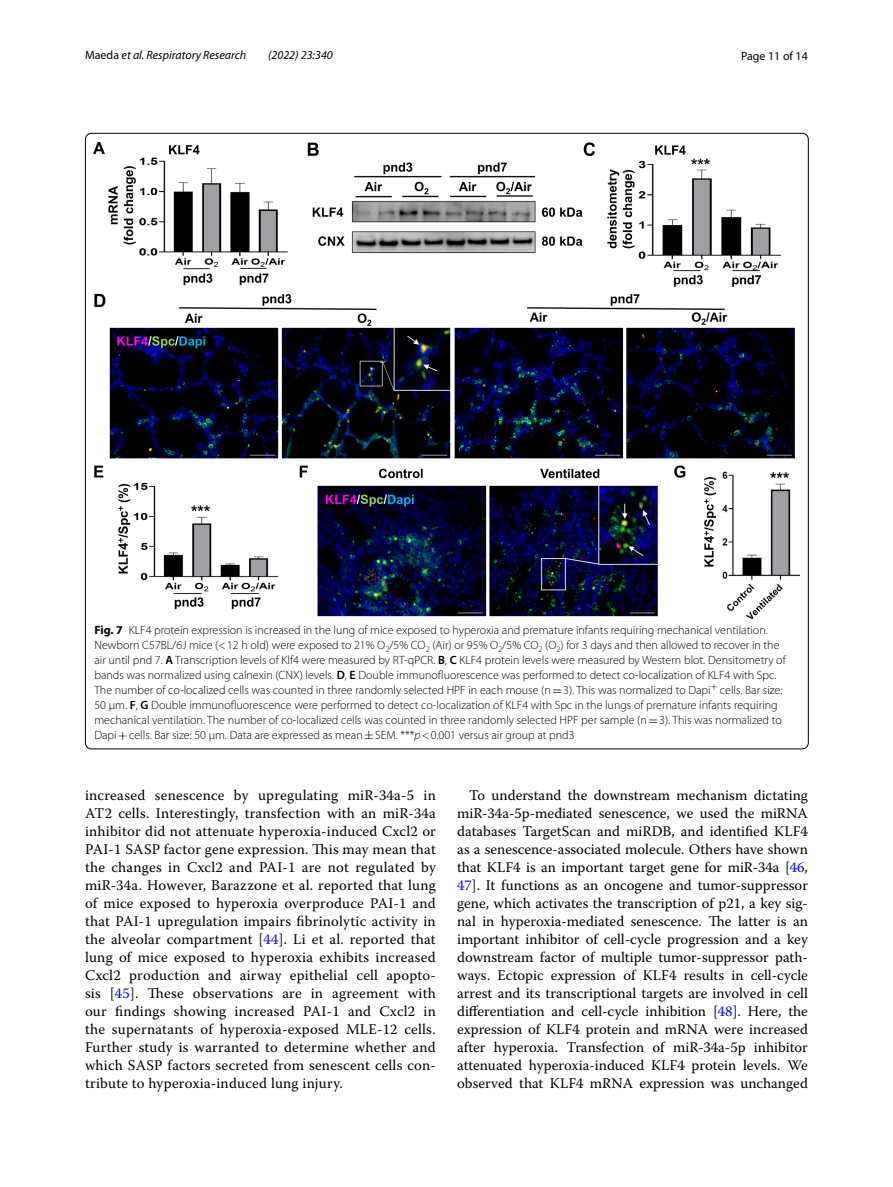
<style>
.page{position:relative;width:893px;height:1187px;background:#fff}
.page>*{position:absolute;margin:0;border:0;box-sizing:border-box;transform-origin:0 0}
.t1{font:14.7px/18px "Warnock Pro";letter-spacing:.005em;color:#000;text-align:justify}
.t2{font:300 12px/15px "Myriad Pro";color:#000}
.t3{font:italic 12px "Myriad Pro";color:#000}
.t4{font:12px "Myriad Pro";color:#000}
.s1{font-style:normal}
.s2{font-weight:700}
.s3{font-weight:600}
.s4{font-family:"MTSY";font-weight:400}
.s5{font-style:italic}
.s6{color:#00f}
</style>
<div class="page">
<img style="left:94px;top:142px;width:706px;height:477px">
<p class="t3" style="left:85px;top:48px;width:163px"><span class="s1">Maeda</span> et al. Respiratory Research</p>
<p class="t3" style="left:268px;top:48px;width:66px">(2022) 23:340</p>
<p class="t4" style="left:741px;top:48px;width:68px">Page 11 of 14</p>
<p class="t2" style="left:94px;top:622px;width:693px"><span class="s2">Fig. 7</span> KLF4 protein expression is increased in the lung of mice exposed to hyperoxia and premature infants requiring mechanical ventilation.<br>Newborn C57BL/6J mice (&lt;12 h old) were exposed to 21% O<sub>2</sub>/5% CO<sub>2</sub> (Air) or 95% O<sub>2</sub>/5% CO<sub>2</sub> (O<sub>2</sub>) for 3 days and then allowed to recover in the air until pnd 7. <span class="s3">A</span> Transcription levels of Klf4 were measured by RT-qPCR. <span class="s3">B</span>, <span class="s3">C</span> KLF4 protein levels were measured by Western blot. Densitometry of bands was normalized using calnexin (CNX) levels. <span class="s3">D</span>, <span class="s3">E</span> Double immunofluorescence was performed to detect co-localization of KLF4 with Spc.<br>The number of co-localized cells was counted in three randomly selected HPF in each mouse (n<span class="s4">=</span>3). This was normalized to Dapi<sup>+</sup> cells. Bar size:<br>50 μm. <span class="s3">F</span>, <span class="s3">G</span> Double immunofluorescence were performed to detect co-localization of KLF4 with Spc in the lungs of premature infants requiring mechanical ventilation. The number of co-localized cells was counted in three randomly selected HPF per sample (n<span class="s4">=</span>3). This was normalized to Dapi<span class="s4">+</span>cells. Bar size: 50 μm. Data are expressed as mean<span class="s4">±</span>SEM. ***<span class="s5">p</span>&lt;0.001 versus air group at pnd3</p>
<p class="t1" style="left:85px;top:785px;width:352px">increased senescence by upregulating miR-34a-5 in AT2 cells. Interestingly, transfection with an miR-34a inhibitor did not attenuate hyperoxia-induced Cxcl2 or PAI-1 SASP factor gene expression. This may mean that the changes in Cxcl2 and PAI-1 are not regulated by miR-34a. However, Barazzone et al. reported that lung of mice exposed to hyperoxia overproduce PAI-1 and that PAI-1 upregulation impairs fibrinolytic activity in the alveolar compartment [<span class="s6">44</span>]. Li et al. reported that lung of mice exposed to hyperoxia exhibits increased Cxcl2 production and airway epithelial cell apopto&shy;sis [<span class="s6">45</span>]. These observations are in agreement with our findings showing increased PAI-1 and Cxcl2 in the supernatants of hyperoxia-exposed MLE-12 cells.<br>Further study is warranted to determine whether and which SASP factors secreted from senescent cells con&shy;tribute to hyperoxia-induced lung injury.</p>
<p class="t1" style="left:457px;top:785px;width:352px;text-indent:12px">To understand the downstream mechanism dictating miR-34a-5p-mediated senescence, we used the miRNA databases TargetScan and miRDB, and identified KLF4 as a senescence-associated molecule. Others have shown that KLF4 is an important target gene for miR-34a [<span class="s6">46</span>, <span class="s6">47</span>]. It functions as an oncogene and tumor-suppressor gene, which activates the transcription of p21, a key sig&shy;nal in hyperoxia-mediated senescence. The latter is an important inhibitor of cell-cycle progression and a key downstream factor of multiple tumor-suppressor path&shy;ways. Ectopic expression of KLF4 results in cell-cycle arrest and its transcriptional targets are involved in cell differentiation and cell-cycle inhibition [<span class="s6">48</span>]. Here, the expression of KLF4 protein and mRNA were increased after hyperoxia. Transfection of miR-34a-5p inhibitor attenuated hyperoxia-induced KLF4 protein levels. We observed that KLF4 mRNA expression was unchanged</p>
</div>
